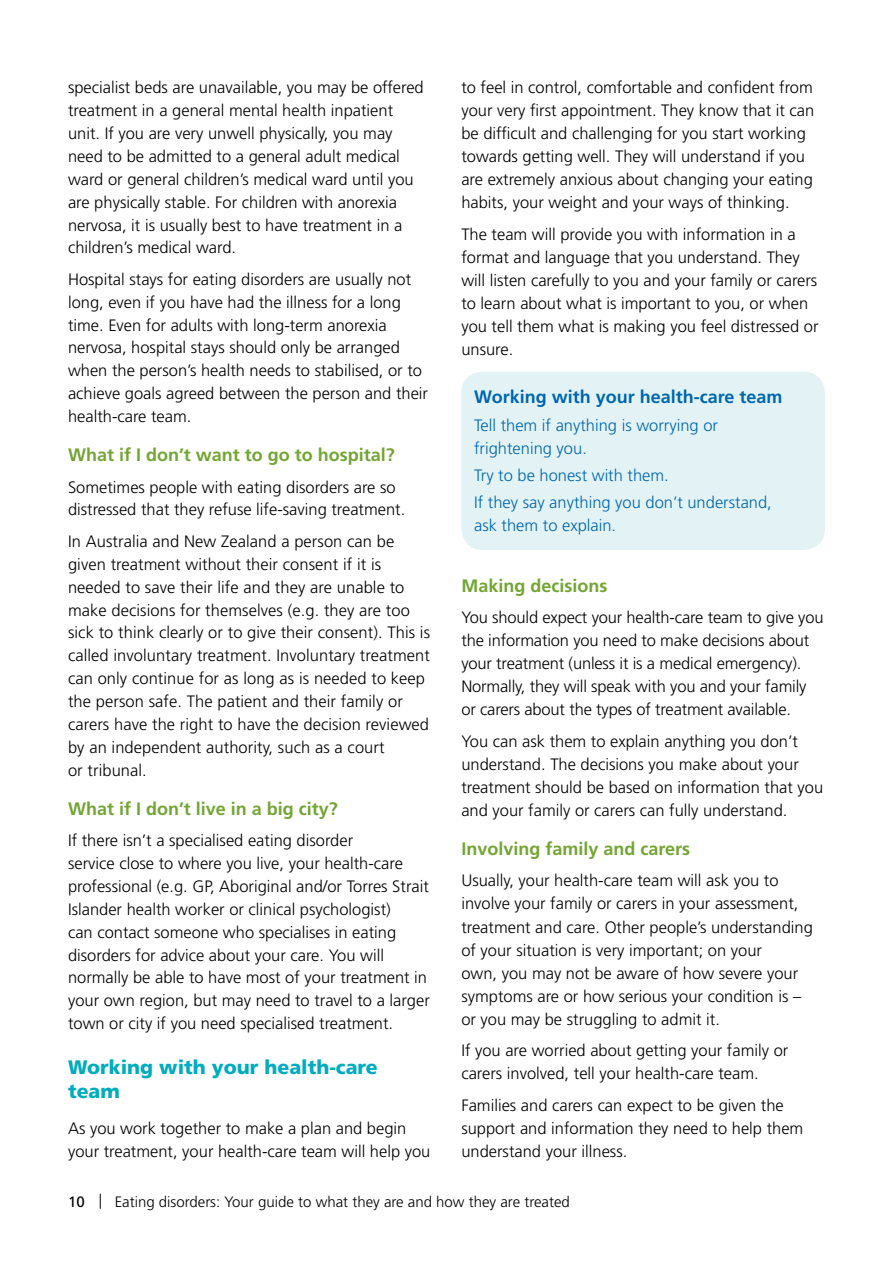
<style>
.page{position:relative;width:893px;height:1263px;background:#fff}
.page>*{position:absolute;margin:0;border:0;box-sizing:border-box;transform-origin:0 0}
.t1{font:900 19.5px/23.9px "Frutiger LT Std";color:#00acbd}
.t2{font:700 18px "Frutiger LT Std";color:#73a534}
.t3{font:700 18px "Frutiger LT Std";color:#0066ad}
.t4{font:300 16.5px/23px "Frutiger LT Std";color:#000}
.t5{font:300 16.5px/23px "Frutiger LT Std";color:#0066ad}
.t6{font:300 15px "Frutiger LT Std";color:#000}
.s1{font-weight:400}
</style>
<div class="page">
<div style="left:461px;top:372px;width:364px;height:178px;background:#e3f3f5;border-radius:21px"></div>
<p class="t4" style="left:68px;top:76px;width:357px">specialist beds are unavailable, you may be offered treatment in a general mental health inpatient unit. If you are very unwell physically, you may need to be admitted to a general adult medical ward or general children’s medical ward until you are physically stable. For children with anorexia nervosa, it is usually best to have treatment in a children’s medical ward.</p>
<p class="t4" style="left:68px;top:268px;width:362px">Hospital stays for eating disorders are usually not long, even if you have had the illness for a long time. Even for adults with long-term anorexia nervosa, hospital stays should only be arranged when the person’s health needs to stabilised, or to achieve goals agreed between the person and their health-care team.</p>
<p class="t2" style="left:68px;top:444px;width:328px">What if I don’t want to go to hospital?</p>
<p class="t4" style="left:68px;top:476px;width:339px">Sometimes people with eating disorders are so distressed that they refuse life-saving treatment.</p>
<p class="t4" style="left:68px;top:530px;width:364px">In Australia and New Zealand a person can be given treatment without their consent if it is needed to save their life and they are unable to make decisions for themselves (e.g. they are too sick to think clearly or to give their consent). This is called involuntary treatment. Involuntary treatment can only continue for as long as is needed to keep the person safe. The patient and their family or carers have the right to have the decision reviewed by an independent authority, such as a court<br>or tribunal.</p>
<p class="t2" style="left:68px;top:798px;width:271px">What if I don’t live in a big city?</p>
<p class="t4" style="left:68px;top:829px;width:363px">If there isn’t a specialised eating disorder<br>service close to where you live, your health-care professional (e.g. GP, Aboriginal and/or Torres Strait Islander health worker or clinical psychologist)<br>can contact someone who specialises in eating disorders for advice about your care. You will normally be able to have most of your treatment in your own region, but may need to travel to a larger town or city if you need specialised treatment.</p>
<p class="t1" style="left:68px;top:1055px;width:311px">Working with your health-care team</p>
<p class="t4" style="left:68px;top:1117px;width:364px">As you work together to make a plan and begin your treatment, your health-care team will help you</p>
<p class="t4" style="left:461px;top:76px;width:354px">to feel in control, comfortable and confident from your very first appointment. They know that it can be difficult and challenging for you start working towards getting well. They will understand if you are extremely anxious about changing your eating habits, your weight and your ways of thinking.</p>
<p class="t4" style="left:461px;top:223px;width:359px">The team will provide you with information in a format and language that you understand. They will listen carefully to you and your family or carers to learn about what is important to you, or when you tell them what is making you feel distressed or unsure.</p>
<p class="t3" style="left:474px;top:387px;width:310px">Working with your health-care team</p>
<p class="t5" style="left:474px;top:414px;width:245px">Tell them if anything is worrying or frightening you.</p>
<p class="t5" style="left:474px;top:462px;width:299px;line-height:27.3px">Try to be honest with them.<br>If they say anything you don’t understand,</p>
<p class="t5" style="left:474px;top:514px;width:144px">ask them to explain.</p>
<p class="t2" style="left:461px;top:575px;width:147px">Making decisions</p>
<p class="t4" style="left:461px;top:606px;width:364px">You should expect your health-care team to give you the information you need to make decisions about your treatment (unless it is a medical emergency).<br>Normally, they will speak with you and your family or carers about the types of treatment available.</p>
<p class="t4" style="left:461px;top:730px;width:363px">You can ask them to explain anything you don’t understand. The decisions you make about your treatment should be based on information that you and your family or carers can fully understand.</p>
<p class="t2" style="left:461px;top:838px;width:230px">Involving family and carers</p>
<p class="t4" style="left:461px;top:869px;width:353px">Usually, your health-care team will ask you to involve your family or carers in your assessment, treatment and care. Other people’s understanding of your situation is very important; on your<br>own, you may not be aware of how severe your symptoms are or how serious your condition is – or you may be struggling to admit it.</p>
<p class="t4" style="left:461px;top:1039px;width:328px">If you are worried about getting your family or carers involved, tell your health-care team.</p>
<p class="t4" style="left:461px;top:1094px;width:343px">Families and carers can expect to be given the support and information they need to help them understand your illness.</p>
<p class="t6" style="left:68px;top:1193px;width:503px"><span class="s1">10</span> | Eating disorders: Your guide to what they are and how they are treated</p>
</div>
